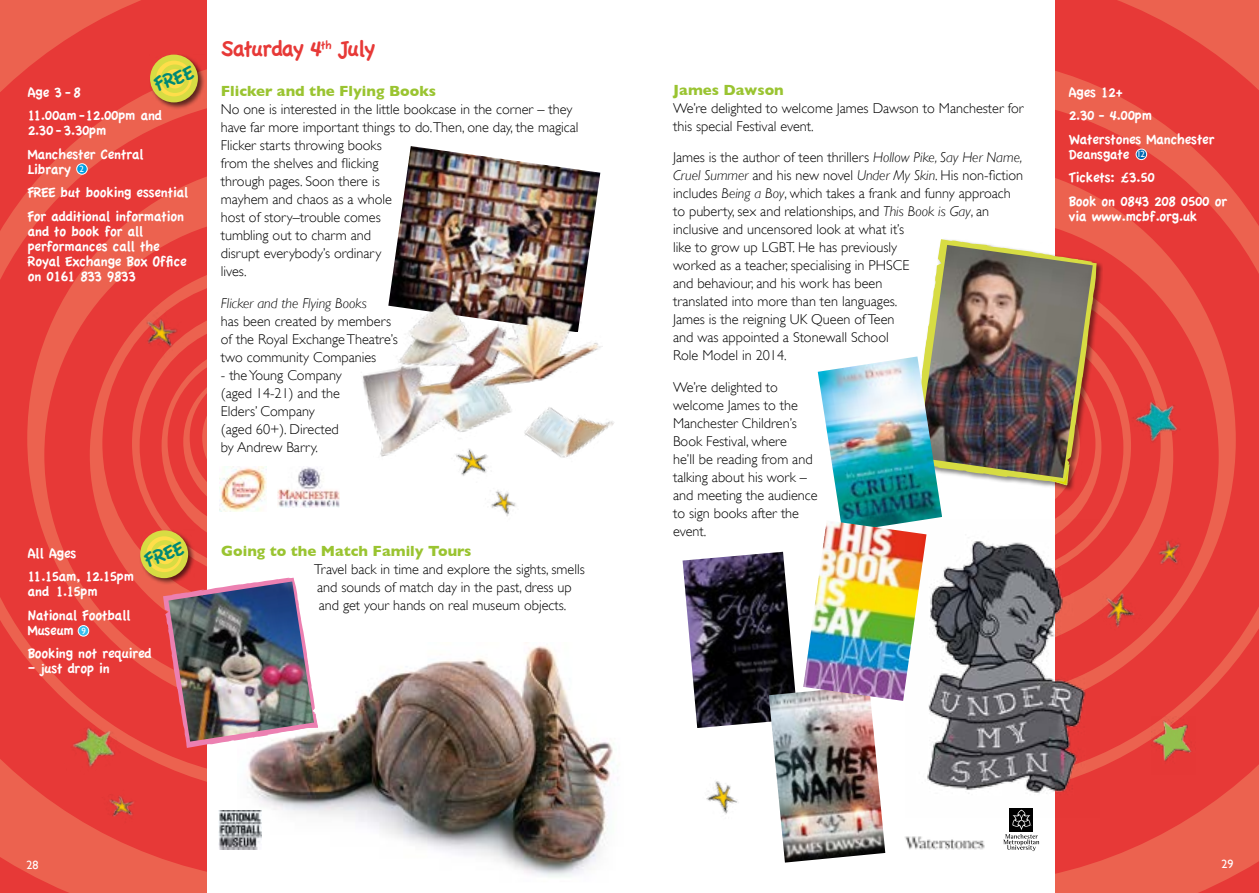
<style>
.page{position:relative;width:1259px;height:893px;background:#fff}
.page>*{position:absolute;margin:0;border:0;box-sizing:border-box;transform-origin:0 0}
.t1{font:24px "Apple Casual";letter-spacing:-.06em;color:#e73937}
.t2{font:21px "Apple Casual";color:#008875}
.t3{font:15px/23.5px "Apple Casual";letter-spacing:-.04em;color:#fff}
.t4{font:700 15px "Gill Sans";color:#9ac431}
.t5{font:300 14.25px/18px "Gill Sans";color:#000}
.t6{font:italic 300 14.25px "Gill Sans";color:#000}
.t7{font:12px "Gill Sans";color:#fff}
.t8{font:9px "Gill Sans";color:#fff}
.s1{font-style:italic}
</style>
<div class="page">
<img style="left:682px;top:552px;width:113px;height:176px">
<svg style="left:1055px;top:0;width:204px;height:893px;background:#e8453e"></svg>
<svg style="left:0;top:0;width:206px;height:893px;background:#e8463e"></svg>
<img style="left:327px;top:490px;width:13px;height:18px">
<div style="left:149px;top:54px;width:56px;height:55px;background:#000;opacity:.6"></div>
<svg style="left:153px;top:58px;width:42px;height:41px"></svg>
<div style="left:150px;top:55px;width:48px;height:47px;border:6px solid #d7dc43;border-radius:50%"></div>
<div style="left:161px;top:64px;width:28px;height:29px;border:4px solid #d7dc43;border-radius:50%"></div>
<div style="left:169px;top:74px;width:11px;height:10px;border:3px solid #d7dc43;border-radius:50%"></div>
<img style="left:392px;top:146px;width:208px;height:130px">
<img style="left:55px;top:719px;width:70px;height:61px">
<img style="left:98px;top:786px;width:47px;height:44px">
<img style="left:1160px;top:390px;width:30px;height:62px">
<img style="left:1151px;top:716px;width:44px;height:58px">
<img style="left:905px;top:836px;width:80px;height:14px">
<svg style="left:940px;top:233px;width:220px;height:378px"></svg>
<img style="left:924px;top:245px;width:168px;height:233px">
<img style="left:461px;top:462px;width:26px;height:14px">
<img style="left:491px;top:490px;width:25px;height:26px">
<img style="left:237px;top:642px;width:377px;height:235px">
<img style="left:362px;top:276px;width:252px;height:186px">
<svg style="left:102px;top:278px;width:225px;height:482px"></svg>
<img style="left:168px;top:581px;width:146px;height:161px">
<img style="left:219px;top:811px;width:42px;height:39px">
<svg style="left:1003px;top:817px;width:36px;height:34px"></svg>
<img style="left:769px;top:686px;width:116px;height:177px">
<img style="left:817px;top:356px;width:125px;height:164px">
<img style="left:803px;top:520px;width:102px;height:181px">
<img style="left:905px;top:520px;width:194px;height:297px">
<img style="left:1088px;top:576px;width:63px;height:64px">
<img style="left:1151px;top:532px;width:39px;height:41px">
<img style="left:706px;top:781px;width:32px;height:34px">
<div style="left:77px;top:164px;width:10px;height:10px;background:#009fe3;border-radius:50%"></div>
<div style="left:76px;top:164px;width:11px;height:10px;border:1px solid #fff;border-radius:50%"></div>
<div style="left:78px;top:626px;width:11px;height:10px;background:#36bcee;border-radius:50%"></div>
<div style="left:78px;top:625px;width:11px;height:11px;border:1px solid #fff;border-radius:50%"></div>
<div style="left:1136px;top:149px;width:10px;height:11px;background:#0069b3;border-radius:50%"></div>
<div style="left:1136px;top:149px;width:10px;height:11px;border:1px solid #fff;border-radius:50%"></div>
<h2 class="t2" style="left:151px;top:74px;width:42px;rotate:-19deg">FREE</h2>
<p class="t3" style="left:27px;top:80px;width:136px">Age 3 -8<br>11.00am-12.00pm and</p>
<p class="t3" style="left:27px;top:119px;width:118px">2.30 -3.30pm<br>Manchester Central</p>
<p class="t3" style="left:27px;top:157px;width:162px">Library<br>FREE but booking essential<br>For additional information</p>
<p class="t3" style="left:27px;top:224px;width:161px;line-height:15px">and to book for all performances call the<br>Royal Exchange Box Office on 0161 833 9833</p>
<p class="t8" style="left:79px;top:164px;width:6px">2</p>
<h1 class="t1" style="left:221px;top:35px;width:156px">Saturday 4<sup>th</sup> July</h1>
<p class="t4" style="left:221px;top:82px;width:217px">Flicker and the Flying Books</p>
<p class="t5" style="left:221px;top:101px;width:359px">No one is interested in the little bookcase in the corner – they have far more important things to do.Then, one day, the magical<br>Flicker starts throwing books<br>from the shelves and flicking<br>through pages. Soon there is<br>mayhem and chaos as a whole<br>host of story–trouble comes<br>tumbling out to charm and<br>disrupt everybody’s ordinary<br>lives.</p>
<p class="t6" style="left:221px;top:295px;width:147px">Flicker and the Flying Books</p>
<p class="t5" style="left:221px;top:312px;width:178px">has been created by members of the Royal Exchange Theatre’s two community Companies</p>
<p class="t5" style="left:221px;top:366px;width:122px">- the Young Company (aged 14-21) and the<br>Elders’ Company (aged 60+). Directed by Andrew Barry.</p>
<h2 class="t2" style="left:141px;top:550px;width:42px;rotate:-19deg">FREE</h2>
<p class="t3" style="left:27px;top:542px;width:108px">All Ages<br>11.15am, 12.15pm</p>
<p class="t3" style="left:27px;top:580px;width:105px">and 1.15pm<br>National Football</p>
<p class="t3" style="left:27px;top:619px;width:126px">Museum<br>Booking not required</p>
<p class="t3" style="left:27px;top:657px;width:84px">– just drop in</p>
<p class="t8" style="left:81px;top:626px;width:6px">9</p>
<p class="t4" style="left:221px;top:542px;width:252px">Going to the Match Family Tours</p>
<p class="t5" style="left:314px;top:560px;width:272px">Travel back in time and explore the sights, smells and sounds of match day in the past, dress up and get your hands on real museum objects.</p>
<p class="t4" style="left:673px;top:81px;width:112px">James Dawson</p>
<p class="t5" style="left:673px;top:99px;width:352px">We’re delighted to welcome James Dawson to Manchester for this special Festival event.</p>
<p class="t5" style="left:673px;top:149px;width:352px">James is the author of teen thrillers <span class="s1">Hollow Pike, Say Her Name, Cruel Summer</span> and his new novel <span class="s1">Under My Skin</span>. His non-fiction includes <span class="s1">Being a Boy</span>, which takes a frank and funny approach to puberty, sex and relationships, and <span class="s1">This Book is Gay</span>, an inclusive and uncensored look at what it’s<br>like to grow up LGBT. He has previously<br>worked as a teacher, specialising in PHSCE<br>and behaviour, and his work has been<br>translated into more than ten languages.<br>James is the reigning UK Queen of Teen<br>and was appointed a Stonewall School<br>Role Model in 2014.</p>
<p class="t5" style="left:673px;top:378px;width:146px">We’re delighted to welcome James to the<br>Manchester Children’s<br>Book Festival, where<br>he’ll be reading from and talking about his work – and meeting the audience to sign books after the event.</p>
<p class="t3" style="left:1068px;top:80px;width:148px">Ages 12+<br>2.30 - 4.00pm<br>Waterstones Manchester</p>
<p class="t3" style="left:1068px;top:142px;width:160px">Deansgate<br>Tickets: £3.50<br>Book on 0843 208 0500 or</p>
<p class="t3" style="left:1068px;top:204px;width:130px">via www.mcbf.org.uk</p>
<p class="t8" style="left:1136px;top:149px;width:10px">12</p>
<p class="t7" style="left:26px;top:858px;width:13px">28</p>
<p class="t7" style="left:1221px;top:857px;width:13px">29</p>
</div>
